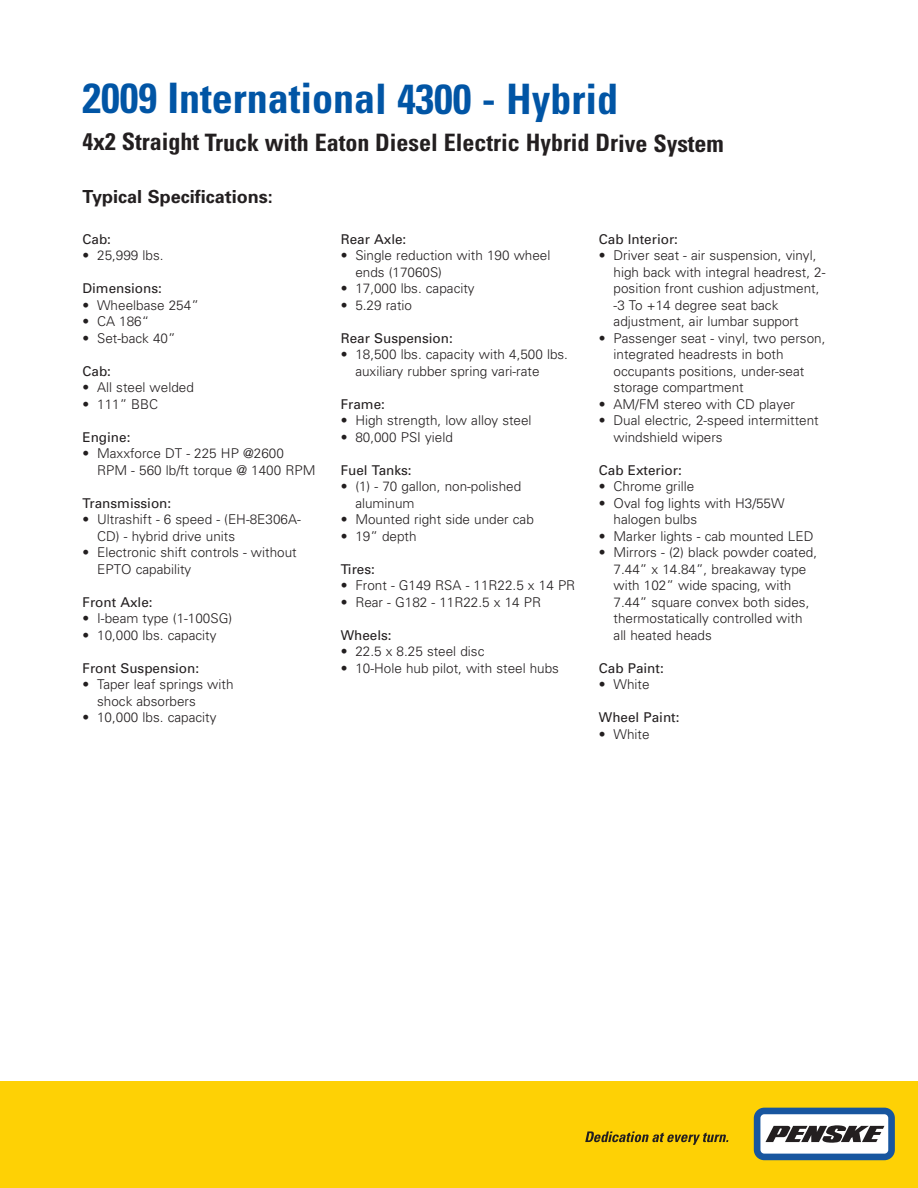
<style>
.page{position:relative;width:918px;height:1188px;background:#fff}
.page>*{position:absolute;margin:0;border:0;box-sizing:border-box;transform-origin:0 0}
.t1{font:700 condensed 42px "Univers";color:#0155a5}
.t2{font:700 condensed 24px "Univers";color:#231f20}
.t3{font:700 18px "Univers";color:#231f20}
.t4{font:300 13.5px/16.5px "Univers";color:#231f20}
.t5{font:13.5px "Univers";color:#231f20}
</style>
<div class="page">
<div style="left:0;top:1081px;width:918px;height:107px;background:#fed105"></div>
<div style="left:754px;top:1108px;width:141px;height:52px;background:#18569f;border-radius:10px"></div>
<div style="left:760px;top:1114px;width:128px;height:40px;background:#fff;border-radius:4px"></div>
<svg style="left:765px;top:1125px;width:119px;height:18px"></svg>
<svg style="left:585px;top:1131px;width:143px;height:14px"></svg>
<h1 class="t1" style="left:83px;top:83px;width:537px">2009 International 4300 - Hybrid</h1>
<h2 class="t2" style="left:83px;top:134px;width:643px">4x2 Straight Truck with Eaton Diesel Electric Hybrid Drive System</h2>
<h3 class="t3" style="left:82px;top:190px;width:192px">Typical Specifications:</h3>
<p class="t5" style="left:82px;top:234px;width:30px">Cab:</p>
<p class="t4" style="left:82px;top:249px;width:83px">• 25,999 lbs.</p>
<p class="t5" style="left:82px;top:284px;width:81px">Dimensions:</p>
<p class="t4" style="left:82px;top:298px;width:118px">• Wheelbase 254”</p>
<p class="t4" style="left:82px;top:315px;width:68px">• CA 186“</p>
<p class="t4" style="left:82px;top:331px;width:95px">• Set-back 40”</p>
<p class="t5" style="left:82px;top:366px;width:30px">Cab:</p>
<p class="t4" style="left:82px;top:381px;width:113px">• All steel welded</p>
<p class="t4" style="left:82px;top:397px;width:77px">• 111” BBC</p>
<p class="t5" style="left:82px;top:432px;width:49px">Engine:</p>
<p class="t4" style="left:97px;top:447px;width:220px;text-indent:-15px">• Maxxforce DT - 225 HP @2600<br>RPM - 560 lb/ft torque @ 1400 RPM</p>
<p class="t5" style="left:82px;top:498px;width:90px">Transmission:</p>
<p class="t4" style="left:97px;top:513px;width:205px;text-indent:-15px">• Ultrashift - 6 speed - (EH-8E306A-<br>CD) - hybrid drive units</p>
<p class="t4" style="left:97px;top:546px;width:201px;text-indent:-15px">• Electronic shift controls - without<br>EPTO capability</p>
<p class="t5" style="left:82px;top:597px;width:72px">Front Axle:</p>
<p class="t4" style="left:82px;top:612px;width:151px">• I-beam type (1-100SG)</p>
<p class="t4" style="left:82px;top:628px;width:135px">• 10,000 lbs. capacity</p>
<p class="t5" style="left:82px;top:663px;width:118px">Front Suspension:</p>
<p class="t4" style="left:97px;top:678px;width:138px;text-indent:-15px">• Taper leaf springs with shock absorbers</p>
<p class="t4" style="left:82px;top:711px;width:135px">• 10,000 lbs. capacity</p>
<p class="t5" style="left:341px;top:234px;width:67px">Rear Axle:</p>
<p class="t4" style="left:355px;top:249px;width:197px;text-indent:-15px">• Single reduction with 190 wheel ends (17060S)</p>
<p class="t4" style="left:341px;top:282px;width:135px">• 17,000 lbs. capacity</p>
<p class="t4" style="left:341px;top:298px;width:73px">• 5.29 ratio</p>
<p class="t5" style="left:341px;top:333px;width:114px">Rear Suspension:</p>
<p class="t4" style="left:355px;top:348px;width:214px;text-indent:-15px">• 18,500 lbs. capacity with 4,500 lbs. auxiliary rubber spring vari-rate</p>
<p class="t5" style="left:341px;top:399px;width:46px">Frame:</p>
<p class="t4" style="left:341px;top:414px;width:192px">• High strength, low alloy steel</p>
<p class="t4" style="left:341px;top:430px;width:114px">• 80,000 PSI yield</p>
<p class="t5" style="left:341px;top:465px;width:72px">Fuel Tanks:</p>
<p class="t4" style="left:355px;top:480px;width:167px;text-indent:-15px">• (1) - 70 gallon, non-polished aluminum</p>
<p class="t4" style="left:341px;top:513px;width:195px">• Mounted right side under cab</p>
<p class="t4" style="left:341px;top:529px;width:77px">• 19” depth</p>
<p class="t5" style="left:341px;top:564px;width:36px">Tires:</p>
<p class="t4" style="left:341px;top:579px;width:236px">• Front - G149 RSA - 11R22.5 x 14 PR</p>
<p class="t4" style="left:341px;top:595px;width:202px">• Rear - G182 - 11R22.5 x 14 PR</p>
<p class="t5" style="left:341px;top:630px;width:53px">Wheels:</p>
<p class="t4" style="left:341px;top:645px;width:145px">• 22.5 x 8.25 steel disc</p>
<p class="t4" style="left:341px;top:661px;width:220px">• 10-Hole hub pilot, with steel hubs</p>
<p class="t5" style="left:599px;top:234px;width:81px">Cab Interior:</p>
<p class="t4" style="left:614px;top:249px;width:213px;text-indent:-15px">• Driver seat - air suspension, vinyl, high back with integral headrest, 2- position front cushion adjustment, -3 To +14 degree seat back adjustment, air lumbar support</p>
<p class="t4" style="left:614px;top:331px;width:213px;text-indent:-15px">• Passenger seat - vinyl, two person, integrated headrests in both occupants positions, under-seat storage compartment</p>
<p class="t4" style="left:599px;top:397px;width:198px">• AM/FM stereo with CD player</p>
<p class="t4" style="left:614px;top:414px;width:207px;text-indent:-15px">• Dual electric, 2-speed intermittent windshield wipers</p>
<p class="t5" style="left:599px;top:465px;width:84px">Cab Exterior:</p>
<p class="t4" style="left:599px;top:480px;width:97px">• Chrome grille</p>
<p class="t4" style="left:614px;top:496px;width:173px;text-indent:-15px">• Oval fog lights with H3/55W halogen bulbs</p>
<p class="t4" style="left:599px;top:529px;width:216px">• Marker lights - cab mounted LED</p>
<p class="t4" style="left:614px;top:546px;width:205px;text-indent:-15px">• Mirrors - (2) black powder coated,<br>7.44” x 14.84”, breakaway type with 102” wide spacing, with<br>7.44” square convex both sides, thermostatically controlled with all heated heads</p>
<p class="t5" style="left:599px;top:663px;width:66px">Cab Paint:</p>
<p class="t4" style="left:599px;top:678px;width:52px">• White</p>
<p class="t5" style="left:599px;top:713px;width:82px">Wheel Paint:</p>
<p class="t4" style="left:599px;top:727px;width:52px">• White</p>
</div>
